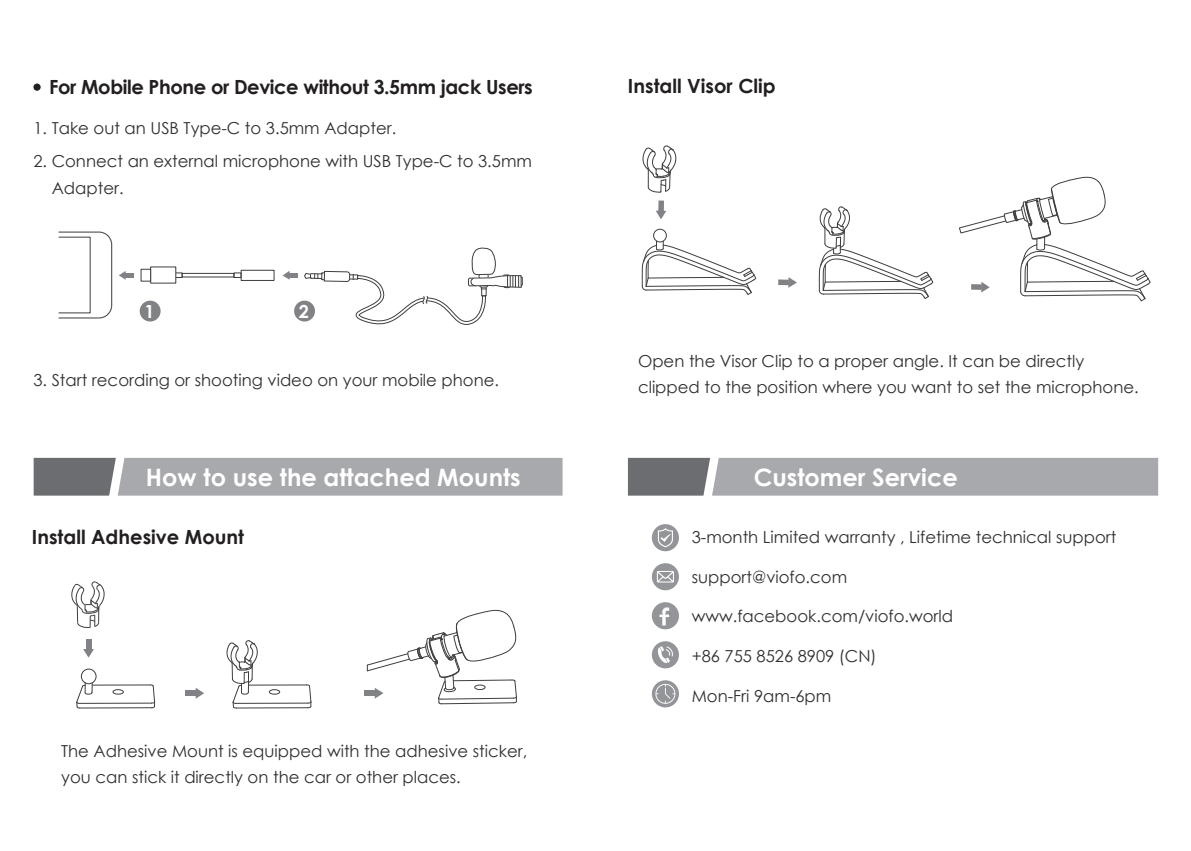
<style>
.page{position:relative;width:1191px;height:851px;background:#fff}
.page>*{position:absolute;margin:0;border:0;box-sizing:border-box;transform-origin:0 0}
.t1{font:700 24px "Century Gothic";color:#fff}
.t2{font:700 19.5px "Century Gothic";letter-spacing:-.02em;color:#231f20}
.t3{font:700 19.5px "Century Gothic";color:#231f20}
.t4{font:700 18px "Century Gothic";color:#fff}
.t5{font:16.5px/26.4px "Century Gothic";color:#312f30}
</style>
<div class="page">
<svg style="left:34px;top:458px;width:528px;height:37px;background:#a0a1a5"></svg>
<div style="left:33px;top:83px;width:8px;height:8px;background:#231f20;border-radius:50%"></div>
<svg style="left:628px;top:458px;width:530px;height:37px;background:#a0a1a5"></svg>
<div style="left:652px;top:602px;width:27px;height:27px;background:#939598;border-radius:50%"></div>
<svg style="left:659px;top:607px;width:10px;height:18px"></svg>
<div style="left:652px;top:641px;width:27px;height:27px;background:#939598;border-radius:50%"></div>
<svg style="left:658px;top:646px;width:15px;height:17px"></svg>
<svg style="left:652px;top:680px;width:27px;height:27px"></svg>
<svg style="left:655px;top:683px;width:20px;height:20px"></svg>
<div style="left:652px;top:563px;width:27px;height:27px;background:#939598;border-radius:50%"></div>
<svg style="left:657px;top:571px;width:17px;height:11px"></svg>
<div style="left:652px;top:524px;width:27px;height:27px;background:#939598;border-radius:50%"></div>
<svg style="left:658px;top:528px;width:15px;height:19px"></svg>
<div style="left:140px;top:300px;width:21px;height:21px;background:#808285;border-radius:50%"></div>
<svg style="left:58px;top:231px;width:55px;height:88px"></svg>
<svg style="left:119px;top:271px;width:15px;height:9px"></svg>
<svg style="left:283px;top:247px;width:240px;height:78px"></svg>
<div style="left:174px;top:272px;width:8px;height:6px;border:1px solid #3e3e3f"></div>
<div style="left:182px;top:273px;width:52px;height:4px;border:1px solid #3e3e3f"></div>
<div style="left:150px;top:266px;width:26px;height:17px;background:#fff"></div>
<svg style="left:233px;top:269px;width:42px;height:12px"></svg>
<div style="left:141px;top:269px;width:10px;height:12px;background:#fff;border:1px solid #3e3e3f"></div>
<svg style="left:642px;top:145px;width:35px;height:48px"></svg>
<svg style="left:656px;top:210px;width:10px;height:9px"></svg>
<div style="left:658px;top:200px;width:6px;height:11px;background:#808285"></div>
<svg style="left:788px;top:277px;width:9px;height:11px"></svg>
<div style="left:778px;top:279px;width:11px;height:6px;background:#808285"></div>
<svg style="left:959px;top:176px;width:192px;height:126px"></svg>
<svg style="left:641px;top:241px;width:115px;height:54px"></svg>
<div style="left:653px;top:229px;width:14px;height:13px;border:1px solid #3e3e3f;border-radius:50%"></div>
<svg style="left:818px;top:206px;width:115px;height:93px"></svg>
<svg style="left:83px;top:649px;width:11px;height:8px"></svg>
<div style="left:86px;top:638px;width:5px;height:11px;background:#808285"></div>
<svg style="left:196px;top:688px;width:8px;height:10px"></svg>
<div style="left:185px;top:690px;width:11px;height:6px;background:#808285"></div>
<div style="left:364px;top:690px;width:11px;height:6px;background:#808285"></div>
<svg style="left:366px;top:609px;width:151px;height:95px"></svg>
<div style="left:474px;top:684px;width:11px;height:5px;border:1px solid #3e3e3f;border-radius:50%"></div>
<svg style="left:71px;top:581px;width:34px;height:47px"></svg>
<hr style="left:80px;top:707px;width:71px;height:1px;background:#3e3e3f">
<hr style="left:92px;top:684px;width:58px;height:1px;background:#3e3e3f">
<hr style="left:79px;top:702px;width:72px;height:1px;background:#3e3e3f">
<svg style="left:149px;top:684px;width:6px;height:24px"></svg>
<svg style="left:76px;top:682px;width:17px;height:26px"></svg>
<div style="left:113px;top:689px;width:11px;height:5px;border:1px solid #3e3e3f;border-radius:50%"></div>
<div style="left:81px;top:668px;width:15px;height:16px;border:1px solid #3e3e3f;border-radius:50%"></div>
<hr style="left:236px;top:707px;width:72px;height:1px;background:#3e3e3f">
<hr style="left:249px;top:684px;width:58px;height:1px;background:#3e3e3f">
<hr style="left:236px;top:702px;width:72px;height:1px;background:#3e3e3f">
<svg style="left:306px;top:684px;width:6px;height:24px"></svg>
<div style="left:269px;top:689px;width:11px;height:5px;border:1px solid #3e3e3f;border-radius:50%"></div>
<svg style="left:226px;top:640px;width:33px;height:68px"></svg>
<p class="t2" style="left:49px;top:72px;width:485px">For Mobile Phone or Device without 3.5mm jack Users</p>
<p class="t5" style="left:33px;top:114px;width:364px">1. Take out an USB Type-C to 3.5mm Adapter.</p>
<p class="t5" style="left:52px;top:148px;width:482px;text-indent:-18px">2. Connect an external microphone with USB Type-C to 3.5mm<br>Adapter.</p>
<p class="t4" style="left:144px;top:297px;width:12px">1</p>
<p class="t4" style="left:299px;top:297px;width:12px">2</p>
<p class="t5" style="left:33px;top:366px;width:467px">3. Start recording or shooting video on your mobile phone.</p>
<h1 class="t1" style="left:146px;top:459px;width:376px">How to use the attached Mounts</h1>
<p class="t3" style="left:32px;top:522px;width:214px">Install Adhesive Mount</p>
<p class="t5" style="left:61px;top:737px;width:467px">The Adhesive Mount is equipped with the adhesive sticker, you can stick it directly on the car or other places.</p>
<p class="t3" style="left:628px;top:71px;width:149px">Install Visor Clip</p>
<p class="t5" style="left:638px;top:347px;width:502px">Open the Visor Clip to a proper angle. It can be directly clipped to the position where you want to set the microphone.</p>
<h1 class="t1" style="left:753px;top:459px;width:205px">Customer Service</h1>
<p class="t5" style="left:691px;top:523px;width:426px">3-month Limited warranty , Lifetime technical support</p>
<p class="t5" style="left:691px;top:563px;width:157px">support@viofo.com</p>
<p class="t5" style="left:691px;top:602px;width:263px">www.facebook.com/viofo.world</p>
<p class="t5" style="left:691px;top:642px;width:186px">+86 755 8526 8909 (CN)</p>
<p class="t5" style="left:691px;top:682px;width:141px">Mon-Fri 9am-6pm</p>
</div>
